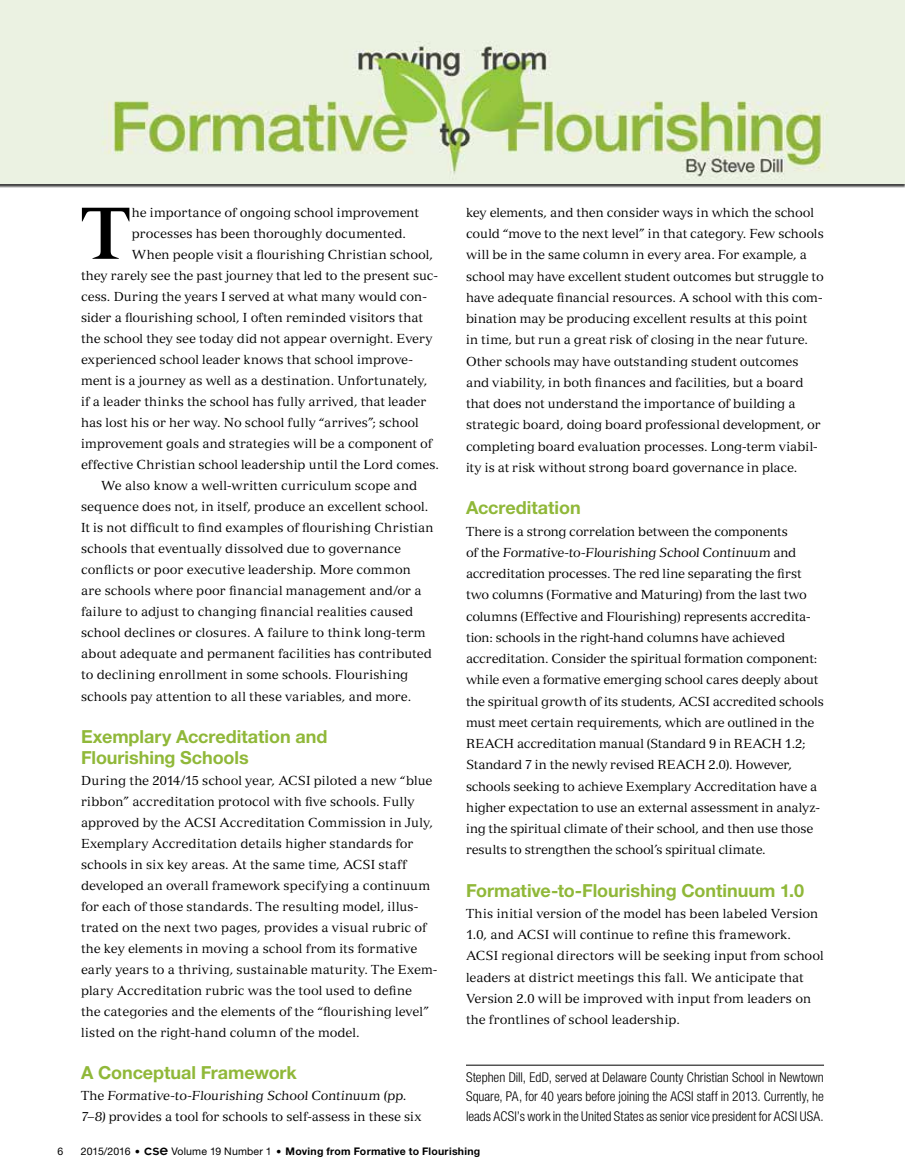
<style>
.page{position:relative;width:905px;height:1175px;background:#fff}
.page>*{position:absolute;margin:0;border:0;box-sizing:border-box;transform-origin:0 0}
.t1{font:700 71.7px "Versailles LT Std";color:#000}
.t2{font:30px "Insignia LT Std";color:#000}
.t3{font:700 18px/21px "Helvetica Neue LT Std";letter-spacing:-.005em;color:#90b839}
.t4{font:300 condensed 13.5px/19.8px "Helvetica Neue LT Std";color:#000;text-align:justify}
.t5{font:12.75px/21.3px "Versailles LT Std";color:#000}
.t6{font:12.75px "Versailles LT Std";letter-spacing:.02em;color:#000}
.t7{font:700 10.5px "Helvetica Neue LT Std";letter-spacing:.025em;color:#000}
.t8{font:10.5px "Helvetica Neue LT Std";letter-spacing:.015em;color:#000}
.s1{font-family:"Insignia LT Std";font-size:15px}
</style>
<div class="page">
<div style="left:0;top:0;width:904px;height:188px;background:#000;opacity:.75"></div>
<img style="left:0;top:0;width:904px;height:183px">
<hr style="left:466px;top:1064px;width:358px;height:1px;background:#000">
<h1 class="t1" style="left:81px;top:190px;width:51px">T</h1>
<p class="t5" style="left:132px;top:202px;width:288px">he importance of ongoing school improvement</p>
<p class="t5" style="left:132px;top:223px;width:276px">processes has been thoroughly documented.</p>
<p class="t5" style="left:132px;top:244px;width:303px">When people visit a flourishing Christian school,</p>
<p class="t5" style="left:81px;top:265px;width:358px">they rarely see the past journey that led to the present suc-</p>
<p class="t5" style="left:81px;top:286px;width:347px">cess. During the years I served at what many would con-</p>
<p class="t5" style="left:81px;top:307px;width:343px">sider a flourishing school, I often reminded visitors that</p>
<p class="t5" style="left:81px;top:328px;width:353px">the school they see today did not appear overnight. Every</p>
<p class="t5" style="left:81px;top:349px;width:334px">experienced school leader knows that school improve-</p>
<p class="t5" style="left:81px;top:370px;width:348px">ment is a journey as well as a destination. Unfortunately,</p>
<p class="t5" style="left:81px;top:391px;width:347px">if a leader thinks the school has fully arrived, that leader</p>
<p class="t5" style="left:81px;top:412px;width:339px">has lost his or her way. No school fully “arrives”; school</p>
<p class="t5" style="left:81px;top:433px;width:353px">improvement goals and strategies will be a component of</p>
<p class="t5" style="left:81px;top:454px;width:359px">effective Christian school leadership until the Lord comes.</p>
<p class="t6" style="left:101px;top:478px;width:317px">We also know a well-written curriculum scope and</p>
<p class="t5" style="left:81px;top:496px;width:349px">sequence does not, in itself, produce an excellent school.</p>
<p class="t5" style="left:81px;top:517px;width:354px">It is not difficult to find examples of flourishing Christian</p>
<p class="t5" style="left:81px;top:538px;width:321px">schools that eventually dissolved due to governance</p>
<p class="t5" style="left:81px;top:559px;width:331px">conflicts or poor executive leadership. More common</p>
<p class="t5" style="left:81px;top:580px;width:342px">are schools where poor financial management and/or a</p>
<p class="t5" style="left:81px;top:601px;width:334px">failure to adjust to changing financial realities caused</p>
<p class="t5" style="left:81px;top:622px;width:346px">school declines or closures. A failure to think long-term</p>
<p class="t5" style="left:81px;top:643px;width:352px">about adequate and permanent facilities has contributed</p>
<p class="t5" style="left:81px;top:664px;width:329px">to declining enrollment in some schools. Flourishing</p>
<p class="t5" style="left:81px;top:685px;width:332px">schools pay attention to all these variables, and more.</p>
<h3 class="t3" style="left:81px;top:725px;width:248px">Exemplary Accreditation and<br>Flourishing Schools</h3>
<p class="t5" style="left:81px;top:769px;width:358px">During the 2014/15 school year, ACSI piloted a new “blue ribbon” accreditation protocol with five schools. Fully approved by the ACSI Accreditation Commission in July, Exemplary Accreditation details higher standards for schools in six key areas. At the same time, ACSI staff developed an overall framework specifying a continuum for each of those standards. The resulting model, illus&shy;trated on the next two pages, provides a visual rubric of the key elements in moving a school from its formative early years to a thriving, sustainable maturity. The Exem&shy;plary Accreditation rubric was the tool used to define<br>the categories and the elements of the “flourishing level” listed on the right-hand column of the model.</p>
<h3 class="t3" style="left:81px;top:1061px;width:217px">A Conceptual Framework</h3>
<p class="t5" style="left:81px;top:1085px;width:342px">The Formative-to-Flourishing School Continuum (pp.<br>7–8) provides a tool for schools to self-assess in these six</p>
<p class="t5" style="left:466px;top:202px;width:359px">key elements, and then consider ways in which the school could “move to the next level” in that category. Few schools will be in the same column in every area. For example, a school may have excellent student outcomes but struggle to have adequate financial resources. A school with this com&shy;bination may be producing excellent results at this point<br>in time, but run a great risk of closing in the near future.<br>Other schools may have outstanding student outcomes and viability, in both finances and facilities, but a board that does not understand the importance of building a strategic board, doing board professional development, or completing board evaluation processes. Long-term viabil&shy;ity is at risk without strong board governance in place.</p>
<h3 class="t3" style="left:466px;top:497px;width:116px">Accreditation</h3>
<p class="t5" style="left:466px;top:520px;width:359px">There is a strong correlation between the components<br>of the Formative-to-Flourishing School Continuum and accreditation processes. The red line separating the first two columns (Formative and Maturing) from the last two columns (Effective and Flourishing) represents accredita&shy;tion: schools in the right-hand columns have achieved accreditation. Consider the spiritual formation component: while even a formative emerging school cares deeply about the spiritual growth of its students, ACSI accredited schools must meet certain requirements, which are outlined in the REACH accreditation manual (Standard 9 in REACH 1.2; Standard 7 in the newly revised REACH 2.0). However, schools seeking to achieve Exemplary Accreditation have a higher expectation to use an external assessment in analyz&shy;ing the spiritual climate of their school, and then use those results to strengthen the school’s spiritual climate.</p>
<h3 class="t3" style="left:466px;top:879px;width:339px">Formative-to-Flourishing Continuum 1.0</h3>
<p class="t5" style="left:466px;top:902px;width:359px">This initial version of the model has been labeled Version 1.0, and ACSI will continue to refine this framework.<br>ACSI regional directors will be seeking input from school leaders at district meetings this fall. We anticipate that Version 2.0 will be improved with input from leaders on the frontlines of school leadership.</p>
<p class="t4" style="left:466px;top:1067px;width:359px">Stephen Dill, EdD, served at Delaware County Christian School in Newtown Square, PA, for 40 years before joining the ACSI staff in 2013. Currently, he leads ACSI’s work in the United States as senior vice president for ACSI USA.</p>
<p class="t8" style="left:58px;top:1144px;width:7px">6</p>
<p class="t8" style="left:81px;top:1144px;width:192px">2015/2016 <sup>.</sup> <span class="s1">cse</span> Volume 19 Number 1</p>
<h2 class="t2" style="left:275px;top:1128px;width:10px">.</h2>
<p class="t7" style="left:285px;top:1144px;width:196px">Moving from Formative to Flourishing</p>
</div>
